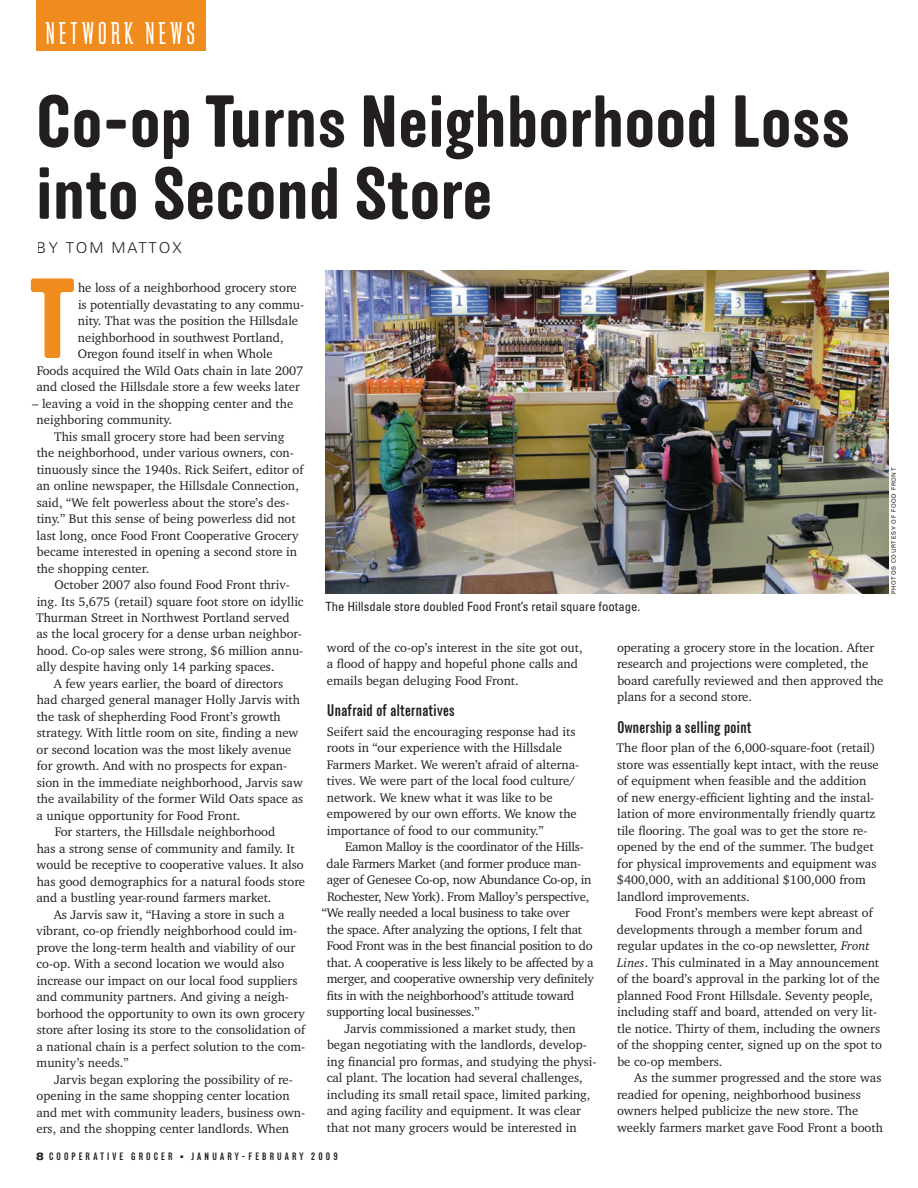
<style>
.page{position:relative;width:918px;height:1188px;background:#fff}
.page>*{position:absolute;margin:0;border:0;box-sizing:border-box;transform-origin:0 0}
.t1{font:700 111.3px "Elderkin";color:#f08b1d}
.t2{font:700 72px/72px "Elderkin";letter-spacing:.025em;color:#231f20}
.t3{font:33px "Schindler";letter-spacing:.13em;color:#fff}
.t4{font:500 16.5px "Elderkin";letter-spacing:.02em;color:#231f20}
.t5{font:300 15px "Univers";letter-spacing:.125em;color:#231f20}
.t6{font:12.75px/16.5px "Charter IT Cby BT";color:#231f20}
.t7{font:12.75px "Charter IT Cby BT";letter-spacing:-.02em;color:#231f20}
.t8{font:condensed 12.75px "Univers";color:#231f20}
.t9{font:500 10.5px "Elderkin";letter-spacing:.295em;color:#231f20}
.t10{font:6px "Univers";letter-spacing:.1em;color:#231f20}
.s1{font-style:italic}
.s2{font-family:"Univers";font-weight:900;font-stretch:expanded}
</style>
<div class="page">
<div style="left:36px;top:0;width:170px;height:51px;background:#f08b1d"></div>
<img style="left:326px;top:270px;width:562px;height:324px">
<h3 class="t3" style="left:46px;top:16px;width:151px">NETWORK NEWS</h3>
<h2 class="t2" style="left:37px;top:88px;width:814px">Co-op Turns Neighborhood Loss into Second Store</h2>
<p class="t5" style="left:37px;top:238px;width:146px">BY TOM MATTOX</p>
<h1 class="t1" style="left:30px;top:256px;width:45px">T</h1>
<p class="t6" style="left:78px;top:279px;width:220px">he loss of a neighborhood grocery store</p>
<p class="t6" style="left:78px;top:296px;width:228px">is potentially devastating to any commu-</p>
<p class="t6" style="left:78px;top:312px;width:222px">nity. That was the position the Hillsdale</p>
<p class="t6" style="left:78px;top:329px;width:207px">neighborhood in southwest Portland,</p>
<p class="t6" style="left:78px;top:345px;width:197px">Oregon found itself in when Whole</p>
<p class="t6" style="left:37px;top:362px;width:268px">Foods acquired the Wild Oats chain in late 2007</p>
<p class="t6" style="left:36px;top:378px;width:265px">and closed the Hillsdale store a few weeks later</p>
<p class="t6" style="left:37px;top:395px;width:258px;text-indent:-5px">– leaving a void in the shopping center and the neighboring community.</p>
<p class="t6" style="left:36px;top:428px;width:269px;text-indent:18px">This small grocery store had been serving the neighborhood, under various owners, con&shy;tinuously since the 1940s. Rick Seifert, editor of an online newspaper, the Hillsdale Connection, said, “We felt powerless about the store’s des&shy;tiny.” But this sense of being powerless did not last long, once Food Front Cooperative Grocery became interested in opening a second store in the shopping center.</p>
<p class="t6" style="left:54px;top:576px;width:237px">October 2007 also found Food Front thriv-</p>
<p class="t6" style="left:37px;top:593px;width:268px">ing. Its 5,675 (retail) square foot store on idyllic</p>
<p class="t6" style="left:36px;top:609px;width:255px">Thurman Street in Northwest Portland served</p>
<p class="t6" style="left:36px;top:626px;width:267px">as the local grocery for a dense urban neighbor-</p>
<p class="t6" style="left:37px;top:642px;width:268px">hood. Co-op sales were strong, $6 million annu-</p>
<p class="t6" style="left:36px;top:659px;width:240px">ally despite having only 14 parking spaces.</p>
<p class="t6" style="left:54px;top:675px;width:231px">A few years earlier, the board of directors</p>
<p class="t6" style="left:37px;top:692px;width:265px">had charged general manager Holly Jarvis with</p>
<p class="t6" style="left:37px;top:708px;width:246px">the task of shepherding Food Front’s growth</p>
<p class="t6" style="left:37px;top:725px;width:263px">strategy. With little room on site, finding a new</p>
<p class="t6" style="left:37px;top:741px;width:257px">or second location was the most likely avenue</p>
<p class="t6" style="left:37px;top:758px;width:252px">for growth. And with no prospects for expan-</p>
<p class="t6" style="left:37px;top:774px;width:268px">sion in the immediate neighborhood, Jarvis saw</p>
<p class="t6" style="left:37px;top:791px;width:268px">the availability of the former Wild Oats space as</p>
<p class="t6" style="left:36px;top:807px;width:206px">a unique opportunity for Food Front.</p>
<p class="t6" style="left:55px;top:824px;width:222px">For starters, the Hillsdale neighborhood</p>
<p class="t6" style="left:37px;top:840px;width:260px">has a strong sense of community and family. It</p>
<p class="t6" style="left:37px;top:857px;width:269px">would be receptive to cooperative values. It also</p>
<p class="t6" style="left:37px;top:873px;width:270px">has good demographics for a natural foods store</p>
<p class="t6" style="left:36px;top:890px;width:237px">and a bustling year-round farmers market.</p>
<p class="t6" style="left:54px;top:906px;width:232px">As Jarvis saw it, “Having a store in such a</p>
<p class="t6" style="left:36px;top:923px;width:262px">vibrant, co-op friendly neighborhood could im-</p>
<p class="t6" style="left:37px;top:939px;width:260px">prove the long-term health and viability of our</p>
<p class="t6" style="left:37px;top:956px;width:249px">co-op. With a second location we would also</p>
<p class="t6" style="left:37px;top:972px;width:262px">increase our impact on our local food suppliers</p>
<p class="t6" style="left:36px;top:989px;width:254px">and community partners. And giving a neigh-</p>
<p class="t6" style="left:37px;top:1005px;width:270px">borhood the opportunity to own its own grocery</p>
<p class="t6" style="left:37px;top:1022px;width:270px">store after losing its store to the consolidation of</p>
<p class="t6" style="left:36px;top:1038px;width:270px">a national chain is a perfect solution to the com-</p>
<p class="t6" style="left:37px;top:1055px;width:94px">munity’s needs.”</p>
<p class="t6" style="left:54px;top:1071px;width:240px">Jarvis began exploring the possibility of re-</p>
<p class="t6" style="left:37px;top:1088px;width:255px">opening in the same shopping center location</p>
<p class="t6" style="left:36px;top:1104px;width:270px">and met with community leaders, business own-</p>
<p class="t6" style="left:37px;top:1121px;width:254px">ers, and the shopping center landlords. When</p>
<p class="t8" style="left:326px;top:598px;width:316px">The H illsdale store doubled Food Front’s retail square footage.</p>
<p class="t6" style="left:327px;top:639px;width:257px">word of the co-op’s interest in the site got out, a flood of happy and hopeful phone calls and emails began deluging Food Front.</p>
<p class="t4" style="left:327px;top:701px;width:129px">Unafraid of alternatives</p>
<p class="t6" style="left:327px;top:723px;width:254px">Seifert said the encouraging response had its roots in “our experience with the Hillsdale Farmers Market. We weren’t afraid of alterna&shy;tives. We were part of the local food culture/ network. We knew what it was like to be empowered by our own efforts. We know the importance of food to our community.”</p>
<p class="t7" style="left:345px;top:839px;width:240px">Eamon Malloy is the coordinator of the Hills-</p>
<p class="t7" style="left:327px;top:856px;width:256px">dale Farmers Market (and former produce man-</p>
<p class="t7" style="left:327px;top:872px;width:266px">ager of Genesee Co-op, now Abundance Co-op, in</p>
<p class="t7" style="left:327px;top:889px;width:264px">Rochester, New York). From Malloy’s perspective,</p>
<p class="t7" style="left:322px;top:905px;width:250px">“We really needed a local business to take over</p>
<p class="t7" style="left:327px;top:922px;width:257px">the space. After analyzing the options, I felt that</p>
<p class="t7" style="left:327px;top:938px;width:267px">Food Front was in the best financial position to do</p>
<p class="t7" style="left:327px;top:955px;width:268px">that. A cooperative is less likely to be affected by a</p>
<p class="t7" style="left:327px;top:971px;width:269px">merger, and cooperative ownership very definitely</p>
<p class="t7" style="left:327px;top:988px;width:249px">fits in with the neighborhood’s attitude toward</p>
<p class="t7" style="left:327px;top:1004px;width:154px">supporting local businesses.”</p>
<p class="t6" style="left:344px;top:1020px;width:233px">Jarvis commissioned a market study, then</p>
<p class="t6" style="left:327px;top:1037px;width:261px">began negotiating with the landlords, develop-</p>
<p class="t6" style="left:327px;top:1053px;width:271px">ing financial pro formas, and studying the physi-</p>
<p class="t6" style="left:327px;top:1070px;width:258px">cal plant. The location had several challenges,</p>
<p class="t6" style="left:327px;top:1086px;width:265px">including its small retail space, limited parking,</p>
<p class="t6" style="left:327px;top:1103px;width:256px">and aging facility and equipment. It was clear</p>
<p class="t6" style="left:327px;top:1119px;width:251px">that not many grocers would be interested in</p>
<p class="t6" style="left:617px;top:639px;width:268px">operating a grocery store in the location. After research and projections were completed, the board carefully reviewed and then approved the plans for a second store.</p>
<p class="t4" style="left:617px;top:718px;width:136px">Ownership a selling point</p>
<p class="t6" style="left:617px;top:740px;width:264px">The floor plan of the 6,000-square-foot (retail) store was essentially kept intact, with the reuse of equipment when feasible and the addition of new energy-efficient lighting and the instal&shy;lation of more environmentally friendly quartz tile flooring. The goal was to get the store re&shy;opened by the end of the summer. The budget for physical improvements and equipment was $400,000, with an additional $100,000 from landlord improvements.</p>
<p class="t6" style="left:617px;top:905px;width:267px;text-indent:18px">Food Front’s members were kept abreast of developments through a member forum and regular updates in the co-op newsletter, <span class="s1">Front Lines</span>. This culminated in a May announcement of the board’s approval in the parking lot of the planned Food Front Hillsdale. Seventy people, including staff and board, attended on very lit&shy;tle notice. Thirty of them, including the owners of the shopping center, signed up on the spot to be co-op members.</p>
<p class="t6" style="left:617px;top:1070px;width:267px;text-indent:17px">As the summer progressed and the store was readied for opening, neighborhood business owners helped publicize the new store. The weekly farmers market gave Food Front a booth</p>
<p class="t9" style="left:36px;top:1151px;width:136px"><span class="s2">8</span> Coopera tive Gr ocer</p>
<p class="t9" style="left:180px;top:1151px;width:159px">■ jan uar y-Febr uar y 2009</p>
<p class="t10" style="left:890px;top:594px;width:128px;rotate:-90deg">photos co urtesy of food fro nt</p>
</div>
